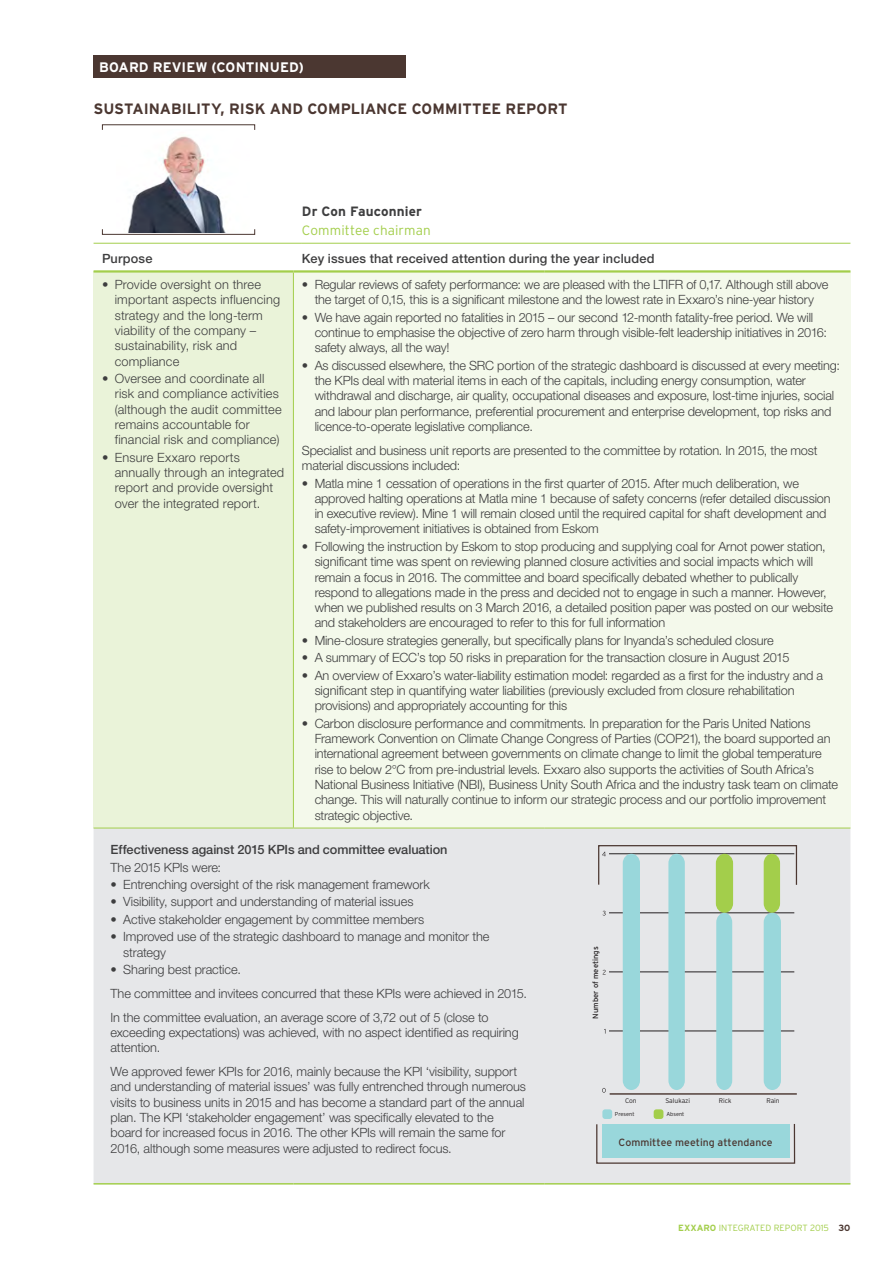
<style>
.page{position:relative;width:893px;height:1263px;background:#fff}
.page>*{position:absolute;margin:0;border:0;box-sizing:border-box;transform-origin:0 0}
.Heading_level_1{font:700 15px "Interstate";color:#4b3731}
.Main_heading{font:700 13.8px "Interstate";letter-spacing:.005em;color:#fff}
.Body_copy{font:300 13.5px "Interstate";letter-spacing:.01em;color:#a3ce4b}
.Body_copy-2{font:700 13.5px "Interstate";letter-spacing:.01em;color:#3e3e3f}
.Table_text{font:300 12.75px/15.3px "Helvetica Neue LT Std";letter-spacing:-.01em;color:#3e3e3f}
.Table_text-2{font:300 12.75px/15.3px "Helvetica Neue LT Std";letter-spacing:.015em;color:#3e3e3f}
.Body_copy-3{font:500 12.75px "Helvetica Neue LT Std";letter-spacing:.005em;color:#3e3e3f}
.Table_text-3{font:300 12.75px/15.3px "Helvetica Neue LT Std";letter-spacing:.01em;color:#3e3e3f}
.t1{font:10.5px "Interstate";color:#4b3731}
.t2{font:300 9px "Interstate";color:#a3ce4b}
.t3{font:7.65px "Interstate";color:#231f20}
.t4{font:300 6.6px "Interstate";color:#231f20}
.t5{font:300 5.7px "Interstate";letter-spacing:-.005em;color:#231f20}
.s1{font-weight:700}
.s2{font-weight:700;color:#4b3731}
</style>
<div class="page">
<hr style="left:94px;top:243px;width:208px;height:1px;background:#a3ce4b">
<hr style="left:302px;top:243px;width:548px;height:1px;background:#a3ce4b">
<img style="left:128px;top:136px;width:98px;height:97px">
<div style="left:102px;top:229px;width:153px;height:6px;border:1px solid #4b3731"></div>
<div style="left:102px;top:124px;width:153px;height:6px;border:1px solid #4b3731"></div>
<div style="left:94px;top:271px;width:199px;height:557px;background:#eaf3d9"></div>
<div style="left:293px;top:271px;width:557px;height:557px;background:#f4f9eb"></div>
<div style="left:94px;top:829px;width:756px;height:354px;background:#e6e7e9"></div>
<hr style="left:94px;top:270px;width:199px;height:3px;background:#a3ce4b">
<hr style="left:293px;top:270px;width:251px;height:3px;background:#a3ce4b">
<hr style="left:544px;top:270px;width:306px;height:3px;background:#a3ce4b">
<hr style="left:94px;top:828px;width:199px;height:1px;background:#a3ce4b">
<hr style="left:293px;top:828px;width:251px;height:1px;background:#a3ce4b">
<hr style="left:544px;top:828px;width:306px;height:1px;background:#a3ce4b">
<hr style="left:94px;top:1183px;width:199px;height:1px;background:#a3ce4b">
<hr style="left:293px;top:1183px;width:251px;height:1px;background:#a3ce4b">
<hr style="left:544px;top:1183px;width:306px;height:1px;background:#a3ce4b">
<hr style="left:293px;top:273px;width:1px;height:555px;background:#a3ce4b">
<svg style="left:602px;top:1088px;width:4px;height:5px"></svg>
<svg style="left:603px;top:970px;width:3px;height:4px"></svg>
<svg style="left:603px;top:911px;width:3px;height:4px"></svg>
<svg style="left:602px;top:852px;width:4px;height:4px"></svg>
<hr style="left:609px;top:1031px;width:185px;height:1px;background:#231f20">
<hr style="left:609px;top:972px;width:185px;height:1px;background:#231f20">
<hr style="left:609px;top:912px;width:185px;height:1px;background:#231f20">
<hr style="left:609px;top:853px;width:185px;height:1px;background:#231f20">
<svg style="left:620px;top:854px;width:25px;height:236px;background:#b0dbde"></svg>
<svg style="left:665px;top:854px;width:25px;height:236px;background:#b3dbde"></svg>
<svg style="left:716px;top:854px;width:17px;height:236px;background:#a0d5ba"></svg>
<svg style="left:764px;top:854px;width:17px;height:236px;background:#9ed4bb"></svg>
<div style="left:602px;top:1124px;width:187px;height:33px;background:#99d7db"></div>
<div style="left:598px;top:845px;width:199px;height:40px;border:1px solid #4b3731"></div>
<div style="left:596px;top:1124px;width:199px;height:40px;border:1px solid #4b3731"></div>
<div style="left:654px;top:1109px;width:9px;height:10px;background:#a3ce4b;border-radius:3px"></div>
<div style="left:602px;top:1109px;width:10px;height:10px;background:#99d7db;border-radius:3px"></div>
<hr style="left:610px;top:1093px;width:187px;height:2px;background:#4b3731">
<div style="left:94px;top:55px;width:312px;height:23px;background:#4b3731"></div>
<p class="Main_heading" style="left:99px;top:59px;width:206px">BOARD REVIEW (CONTINUED)</p>
<p class="Heading_level_1" style="left:94px;top:101px;width:476px">SUSTAINABILITY, RISK AND COMPLIANCE COMMITTEE REPORT</p>
<p class="Body_copy-2" style="left:302px;top:204px;width:121px">Dr Con Fauconnier</p>
<p class="Body_copy" style="left:302px;top:222px;width:130px">Committee chairman</p>
<p class="Body_copy-3" style="left:102px;top:251px;width:52px">Purpose</p>
<p class="Body_copy-3" style="left:302px;top:251px;width:354px">Key issues that received attention during the year included</p>
<p class="Table_text-2" style="left:115px;top:277px;width:167px;text-indent:-13px">• Provide oversight on three important aspects influencing strategy and the long-term viability of the company – sustainability, risk and compliance</p>
<p class="Table_text-2" style="left:115px;top:371px;width:168px;text-indent:-13px">• Oversee and coordinate all risk and compliance activities (although the audit committee remains accountable for financial risk and compliance)</p>
<p class="Table_text-3" style="left:115px;top:449px;width:171px;text-indent:-13px">• Ensure Exxaro reports annually through an integrated report and provide oversight over the integrated report.</p>
<p class="Table_text" style="left:302px;top:277px;width:528px;text-align:center">• Regular reviews of safety performance: we are pleased with the LTIFR of 0,17. Although still above the target of 0,15, this is a significant milestone and the lowest rate in Exxaro’s nine-year history</p>
<p class="Table_text" style="left:315px;top:309px;width:514px;text-indent:-13px">• We have again reported no fatalities in 2015 – our second 12-month fatality-free period. We will continue to emphasise the objective of zero harm through visible-felt leadership initiatives in 2016: safety always, all the way!</p>
<p class="Table_text" style="left:315px;top:357px;width:527px;text-indent:-13px">• As discussed elsewhere, the SRC portion of the strategic dashboard is discussed at every meeting: the KPIs deal with material items in each of the capitals, including energy consumption, water withdrawal and discharge, air quality, occupational diseases and exposure, lost-time injuries, social and labour plan performance, preferential procurement and enterprise development, top risks and licence-to-operate legislative compliance.</p>
<p class="Table_text" style="left:302px;top:442px;width:517px">Specialist and business unit reports are presented to the committee by rotation. In 2015, the most material discussions included:</p>
<p class="Table_text" style="left:315px;top:475px;width:517px;text-indent:-13px">• Matla mine 1 cessation of operations in the first quarter of 2015. After much deliberation, we approved halting operations at Matla mine 1 because of safety concerns (refer detailed discussion in executive review). Mine 1 will remain closed until the required capital for shaft development and safety-improvement initiatives is obtained from Eskom</p>
<p class="Table_text" style="left:315px;top:538px;width:520px;text-indent:-13px">• Following the instruction by Eskom to stop producing and supplying coal for Arnot power station, significant time was spent on reviewing planned closure activities and social impacts which will remain a focus in 2016. The committee and board specifically debated whether to publically respond to allegations made in the press and decided not to engage in such a manner. However, when we published results on 3 March 2016, a detailed position paper was posted on our website and stakeholders are encouraged to refer to this for full information</p>
<p class="Table_text" style="left:302px;top:632px;width:473px">• Mine-closure strategies generally, but specifically plans for Inyanda’s scheduled closure</p>
<p class="Table_text" style="left:302px;top:650px;width:489px">• A summary of ECC’s top 50 risks in preparation for the transaction closure in August 2015</p>
<p class="Table_text" style="left:315px;top:667px;width:510px;text-indent:-13px">• An overview of Exxaro’s water-liability estimation model: regarded as a first for the industry and a significant step in quantifying water liabilities (previously excluded from closure rehabilitation provisions) and appropriately accounting for this</p>
<p class="Table_text" style="left:315px;top:715px;width:525px;text-indent:-13px">• Carbon disclosure performance and commitments. In preparation for the Paris United Nations Framework Convention on Climate Change Congress of Parties (COP21), the board supported an international agreement between governments on climate change to limit the global temperature rise to below 2°C from pre-industrial levels. Exxaro also supports the activities of South Africa’s National Business Initiative (NBI), Business Unity South Africa and the industry task team on climate change. This will naturally continue to inform our strategic process and our portfolio improvement strategic objective.</p>
<p class="Body_copy-3" style="left:111px;top:842px;width:338px">Effectiveness against 2015 KPIs and committee evaluation</p>
<p class="Table_text" style="left:111px;top:859px;width:112px">The 2015 KPIs were:</p>
<p class="Table_text" style="left:111px;top:876px;width:321px">• Entrenching oversight of the risk management framework</p>
<p class="Table_text" style="left:111px;top:894px;width:304px">• Visibility, support and understanding of material issues</p>
<p class="Table_text" style="left:111px;top:911px;width:315px">• Active stakeholder engagement by committee members</p>
<p class="Table_text" style="left:123px;top:929px;width:368px;text-indent:-13px">• Improved use of the strategic dashboard to manage and monitor the strategy</p>
<p class="Table_text" style="left:111px;top:961px;width:132px">• Sharing best practice.</p>
<p class="Table_text" style="left:111px;top:985px;width:418px">The committee and invitees concurred that these KPIs were achieved in 2015.</p>
<p class="Table_text" style="left:111px;top:1009px;width:410px">In the committee evaluation, an average score of 3,72 out of 5 (close to exceeding expectations) was achieved, with no aspect identified as requiring attention.</p>
<p class="Table_text" style="left:111px;top:1063px;width:417px">We approved fewer KPIs for 2016, mainly because the KPI ‘visibility, support and understanding of material issues’ was fully entrenched through numerous visits to business units in 2015 and has become a standard part of the annual plan. The KPI ‘stakeholder engagement’ was specifically elevated to the board for increased focus in 2016. The other KPIs will remain the same for 2016, although some measures were adjusted to redirect focus.</p>
<p class="t3" style="left:591px;top:1018px;width:73px;rotate:-90deg">Number of meetings</p>
<p class="t4" style="left:625px;top:1097px;width:13px">Con</p>
<p class="t4" style="left:665px;top:1097px;width:26px">Salukazi</p>
<p class="t4" style="left:719px;top:1097px;width:14px">Rick</p>
<p class="t4" style="left:766px;top:1097px;width:15px">Rain</p>
<p class="t5" style="left:615px;top:1111px;width:21px">Present</p>
<p class="t5" style="left:666px;top:1111px;width:20px">Absent</p>
<p class="t1" style="left:619px;top:1137px;width:155px">Committee meeting attendance</p>
<p class="t2" style="left:678px;top:1223px;width:174px"><span class="s1">EXXARO</span> INTEGRATED REPORT 2015 <span class="s2">30</span></p>
</div>
